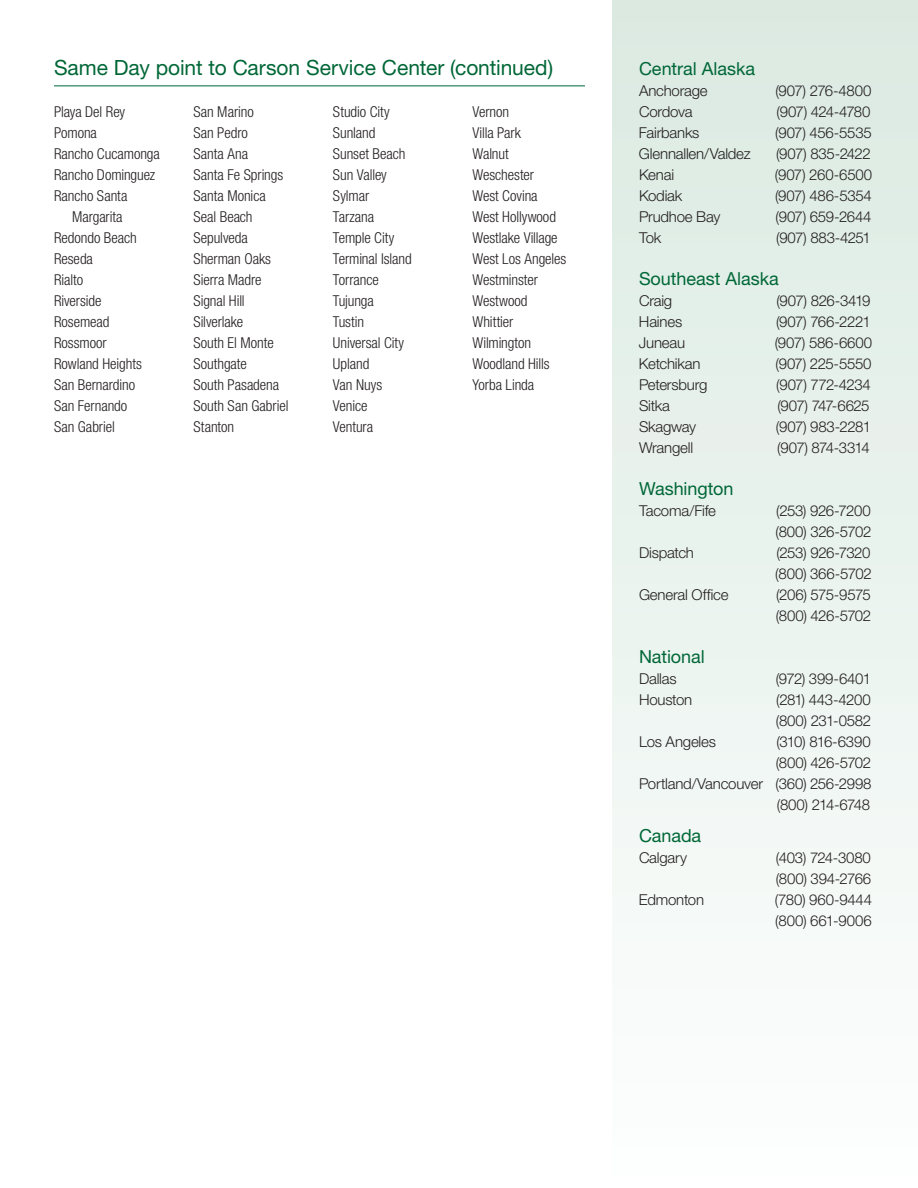
<style>
.page{position:relative;width:918px;height:1188px;background:#fff}
.page>*{position:absolute;margin:0;border:0;box-sizing:border-box;transform-origin:0 0}
.t1{font:21px "Helvetica Neue LT Std";letter-spacing:-.005em;color:#006737}
.t2{font:18px "Helvetica Neue LT Std";letter-spacing:-.005em;color:#006737}
.t3{font:300 condensed 15px/21px "Helvetica Neue LT Std";letter-spacing:-.005em;color:#231f20}
.t4{font:300 15px/21px "Helvetica Neue LT Std";letter-spacing:-.015em;color:#231f20}
.t5{font:300 15px "Helvetica Neue LT Std";letter-spacing:-.05em;color:#231f20}
.t6{font:300 15px "Helvetica Neue LT Std";letter-spacing:-.045em;color:#231f20}
.t7{font:300 15px "Helvetica Neue LT Std";letter-spacing:-.035em;color:#231f20}
.t8{font:300 15px/21px "Helvetica Neue LT Std";letter-spacing:-.04em;color:#231f20}
</style>
<div class="page">
<div style="left:612px;top:0;width:306px;height:1188px;background:linear-gradient(to bottom,#daeae1,#fdfefe)"></div>
<hr style="left:54px;top:86px;width:531px;height:1px;background:#006737">
<h1 class="t1" style="left:54px;top:55px;width:501px">Same Day point to Carson Service Center (continued)</h1>
<p class="t3" style="left:54px;top:101px;width:73px">Playa Del Rey</p>
<p class="t3" style="left:54px;top:122px;width:44px">Pomona</p>
<p class="t3" style="left:54px;top:143px;width:107px">Rancho Cucamonga</p>
<p class="t3" style="left:54px;top:164px;width:103px">Rancho Dominguez</p>
<p class="t3" style="left:54px;top:185px;width:75px">Rancho Santa</p>
<p class="t3" style="left:72px;top:206px;width:52px">Margarita</p>
<p class="t3" style="left:54px;top:227px;width:84px">Redondo Beach</p>
<p class="t3" style="left:54px;top:248px;width:41px">Reseda</p>
<p class="t3" style="left:54px;top:269px;width:31px">Rialto</p>
<p class="t3" style="left:54px;top:290px;width:49px">Riverside</p>
<p class="t3" style="left:54px;top:311px;width:57px">Rosemead</p>
<p class="t3" style="left:54px;top:332px;width:54px">Rossmoor</p>
<p class="t3" style="left:54px;top:353px;width:89px">Rowland Heights</p>
<p class="t3" style="left:54px;top:374px;width:83px">San Bernardino</p>
<p class="t3" style="left:54px;top:395px;width:75px">San Fernando</p>
<p class="t3" style="left:54px;top:416px;width:62px">San Gabriel</p>
<p class="t3" style="left:194px;top:101px;width:96px">San Marino<br>San Pedro<br>Santa Ana<br>Santa Fe Springs<br>Santa Monica<br>Seal Beach<br>Sepulveda<br>Sherman Oaks<br>Sierra Madre<br>Signal Hill<br>Silverlake<br>South El Monte<br>Southgate<br>South Pasadena<br>South San Gabriel<br>Stanton</p>
<p class="t3" style="left:333px;top:101px;width:80px">Studio City<br>Sunland<br>Sunset Beach<br>Sun Valley<br>Sylmar<br>Tarzana<br>Temple City<br>Terminal Island<br>Torrance<br>Tujunga<br>Tustin<br>Universal City<br>Upland<br>Van Nuys<br>Venice<br>Ventura</p>
<p class="t3" style="left:472px;top:101px;width:95px">Vernon<br>Villa Park<br>Walnut<br>Weschester<br>West Covina<br>West Hollywood<br>Westlake Village<br>West Los Angeles<br>Westminster<br>Westwood<br>Whittier<br>Wilmington<br>Woodland Hills<br>Yorba Linda</p>
<p class="t2" style="left:639px;top:58px;width:118px">Central Alaska</p>
<p class="t4" style="left:639px;top:80px;width:70px">Anchorage</p>
<p class="t4" style="left:775px;top:80px;width:98px">(907) 276-4800</p>
<p class="t4" style="left:639px;top:101px;width:55px">Cordova</p>
<p class="t5" style="left:777px;top:102px;width:95px">(907) 424-4780</p>
<p class="t4" style="left:639px;top:122px;width:62px">Fairbanks</p>
<p class="t4" style="left:775px;top:122px;width:98px">(907) 456-5535</p>
<p class="t4" style="left:639px;top:143px;width:113px">Glennallen/Valdez</p>
<p class="t4" style="left:776px;top:143px;width:96px">(907) 835-2422</p>
<p class="t4" style="left:639px;top:164px;width:37px">Kenai</p>
<p class="t4" style="left:775px;top:164px;width:99px">(907) 260-6500</p>
<p class="t4" style="left:639px;top:185px;width:45px">Kodiak</p>
<p class="t4" style="left:775px;top:185px;width:98px">(907) 486-5354</p>
<p class="t4" style="left:639px;top:206px;width:83px">Prudhoe Bay</p>
<p class="t4" style="left:776px;top:206px;width:97px">(907) 659-2644</p>
<p class="t4" style="left:639px;top:227px;width:24px">Tok</p>
<p class="t6" style="left:776px;top:228px;width:96px">(907) 883-4251</p>
<p class="t2" style="left:639px;top:268px;width:141px">Southeast Alaska</p>
<p class="t4" style="left:639px;top:290px;width:35px">Craig</p>
<p class="t7" style="left:776px;top:291px;width:96px">(907) 826-3419</p>
<p class="t4" style="left:639px;top:311px;width:45px">Haines</p>
<p class="t4" style="left:776px;top:311px;width:96px">(907) 766-2221</p>
<p class="t4" style="left:639px;top:332px;width:48px">Juneau</p>
<p class="t4" style="left:775px;top:332px;width:99px">(907) 586-6600</p>
<p class="t4" style="left:639px;top:353px;width:63px">Ketchikan</p>
<p class="t4" style="left:776px;top:353px;width:97px">(907) 225-5550</p>
<p class="t4" style="left:639px;top:374px;width:70px">Petersburg</p>
<p class="t7" style="left:776px;top:375px;width:96px">(907) 772-4234</p>
<p class="t4" style="left:639px;top:395px;width:33px">Sitka</p>
<p class="t6" style="left:777px;top:396px;width:94px">(907) 747-6625</p>
<p class="t4" style="left:639px;top:416px;width:59px">Skagway</p>
<p class="t4" style="left:776px;top:416px;width:97px">(907) 983-2281</p>
<p class="t4" style="left:639px;top:437px;width:56px">Wrangell</p>
<p class="t5" style="left:777px;top:438px;width:94px">(907) 874-3314</p>
<p class="t2" style="left:639px;top:478px;width:96px">Washington</p>
<p class="t4" style="left:639px;top:500px;width:79px">Tacoma/Fife</p>
<p class="t4" style="left:776px;top:500px;width:97px">(253) 926-7200 (800) 326-5702</p>
<p class="t4" style="left:639px;top:542px;width:57px">Dispatch</p>
<p class="t4" style="left:775px;top:542px;width:98px">(253) 926-7320 (800) 366-5702</p>
<p class="t4" style="left:639px;top:584px;width:91px">General Office</p>
<p class="t8" style="left:776px;top:584px;width:97px">(206) 575-9575 (800) 426-5702</p>
<p class="t2" style="left:639px;top:646px;width:67px">National</p>
<p class="t4" style="left:639px;top:668px;width:39px">Dallas</p>
<p class="t4" style="left:776px;top:668px;width:97px">(972) 399-6401</p>
<p class="t4" style="left:639px;top:689px;width:55px">Houston</p>
<p class="t4" style="left:776px;top:689px;width:97px">(281) 443-4200 (800) 231-0582</p>
<p class="t4" style="left:639px;top:731px;width:79px">Los Angeles</p>
<p class="t4" style="left:639px;top:731px;width:234px;text-align:right">(310) 816-6390<br>(800) 426-5702<br>Portland/Vancouver (360) 256-2998 (800) 214-6748</p>
<p class="t2" style="left:639px;top:824px;width:64px">Canada</p>
<p class="t4" style="left:639px;top:846px;width:50px">Calgary</p>
<p class="t4" style="left:776px;top:846px;width:97px">(403) 724-3080 (800) 394-2766</p>
<p class="t4" style="left:639px;top:888px;width:67px">Edmonton</p>
<p class="t4" style="left:775px;top:888px;width:99px">(780) 960-9444 (800) 661-9006</p>
</div>
